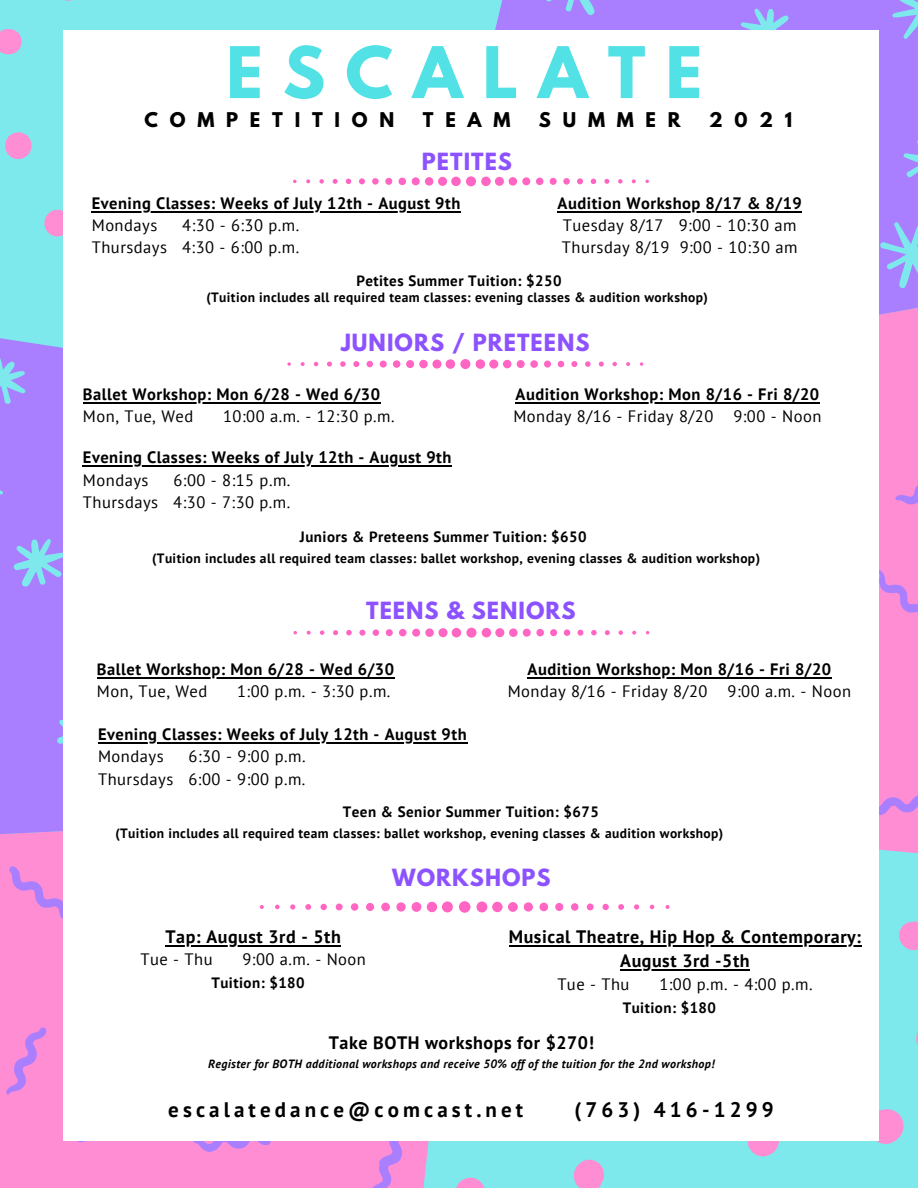
<style>
.page{position:relative;width:918px;height:1188px;background:#7ee9ec}
.page>*{position:absolute;margin:0;border:0;box-sizing:border-box;transform-origin:0 0}
.t1{font:700 63px "League Spartan";letter-spacing:.32em;color:#52e2e6}
.t2{font:700 21px "League Spartan";letter-spacing:.05em;color:#8c52ff}
.t3{font:700 21px "PT Sans";letter-spacing:.195em;color:#000}
.t4{font:700 18px/24px "PT Sans";letter-spacing:.03em;color:#000;text-align:center}
.t5{font:700 18px "League Spartan";letter-spacing:.655em;color:#000}
.t6{font:16.5px "PT Sans";letter-spacing:.03em;color:#000}
.t7{font:700 16.5px "PT Sans";letter-spacing:.03em;color:#000}
.t8{font:700 15px "PT Sans";letter-spacing:.03em;color:#000}
.t9{font:700 13.5px "PT Sans";letter-spacing:.03em;color:#000}
.t10{font:italic 700 12px "PT Sans";letter-spacing:.03em;color:#000}
</style>
<div class="page">
<div style="left:0;top:838px;width:429px;height:350px;background:#ff8dd3"></div>
<div style="left:878px;top:400px;width:40px;height:460px;background:#ff8dd3"></div>
<div style="left:0;top:326px;width:64px;height:512px;background:#a97eff"></div>
<svg style="left:495px;top:0;width:423px;height:400px;background:#b781f7"></svg>
<svg style="left:456px;top:1178px;width:28px;height:10px"></svg>
<svg style="left:748px;top:1141px;width:31px;height:15px"></svg>
<svg style="left:916px;top:1031px;width:2px;height:14px"></svg>
<svg style="left:899px;top:921px;width:19px;height:29px"></svg>
<svg style="left:574px;top:1160px;width:30px;height:28px"></svg>
<svg style="left:876px;top:1109px;width:28px;height:35px"></svg>
<svg style="left:44px;top:210px;width:20px;height:27px"></svg>
<svg style="left:5px;top:132px;width:26px;height:27px"></svg>
<svg style="left:0;top:29px;width:22px;height:26px"></svg>
<svg style="left:14px;top:539px;width:50px;height:48px"></svg>
<svg style="left:0;top:457px;width:3px;height:63px"></svg>
<svg style="left:57px;top:712px;width:7px;height:49px"></svg>
<svg style="left:0;top:356px;width:26px;height:48px"></svg>
<svg style="left:880px;top:222px;width:38px;height:67px"></svg>
<svg style="left:892px;top:0;width:26px;height:42px"></svg>
<svg style="left:903px;top:140px;width:15px;height:47px"></svg>
<svg style="left:740px;top:8px;width:52px;height:22px"></svg>
<svg style="left:540px;top:0;width:65px;height:15px"></svg>
<svg style="left:65px;top:1141px;width:70px;height:1px"></svg>
<svg style="left:371px;top:1141px;width:41px;height:47px;background:#e688df"></svg>
<svg style="left:0;top:915px;width:1px;height:39px"></svg>
<svg style="left:6px;top:1027px;width:41px;height:68px;background:#e989dd"></svg>
<svg style="left:194px;top:1141px;width:77px;height:11px"></svg>
<svg style="left:9px;top:866px;width:55px;height:54px;background:#ec8bdd"></svg>
<svg style="left:878px;top:795px;width:40px;height:20px"></svg>
<svg style="left:878px;top:570px;width:40px;height:59px;background:#ee8cdc"></svg>
<svg style="left:895px;top:470px;width:23px;height:34px"></svg>
<div style="left:64px;top:30px;width:814px;height:1111px;background:#fff"></div>
<svg style="left:293px;top:176px;width:356px;height:37px"></svg>
<svg style="left:259px;top:901px;width:411px;height:12px"></svg>
<svg style="left:287px;top:359px;width:356px;height:10px"></svg>
<svg style="left:293px;top:627px;width:357px;height:52px"></svg>
<hr style="left:92px;top:211px;width:369px;height:2px;background:#000">
<hr style="left:165px;top:945px;width:176px;height:2px;background:#000">
<hr style="left:509px;top:945px;width:353px;height:2px;background:#000">
<hr style="left:620px;top:969px;width:130px;height:2px;background:#000">
<hr style="left:558px;top:211px;width:244px;height:2px;background:#000">
<hr style="left:83px;top:465px;width:369px;height:2px;background:#000">
<hr style="left:83px;top:402px;width:298px;height:2px;background:#000">
<hr style="left:516px;top:402px;width:304px;height:2px;background:#000">
<hr style="left:98px;top:742px;width:369px;height:2px;background:#000">
<hr style="left:97px;top:677px;width:298px;height:2px;background:#000">
<hr style="left:528px;top:677px;width:304px;height:2px;background:#000">
<p class="t1" style="left:226px;top:41px;width:477px">ESCALATE</p>
<p class="t5" style="left:145px;top:110px;width:251px">COMPETITION</p>
<p class="t5" style="left:423px;top:110px;width:89px">TEAM</p>
<p class="t5" style="left:539px;top:110px;width:143px">SUMMER</p>
<p class="t5" style="left:709px;top:110px;width:84px">2021</p>
<p class="t2" style="left:422px;top:151px;width:92px">PETITES</p>
<p class="t7" style="left:92px;top:192px;width:370px">Evening Classes: Weeks of July 12th - August 9th</p>
<p class="t6" style="left:92px;top:215px;width:67px">Mondays</p>
<p class="t6" style="left:182px;top:215px;width:119px">4:30 - 6:30 p.m.</p>
<p class="t6" style="left:92px;top:237px;width:209px">Thursdays 4:30 - 6:00 p.m.</p>
<p class="t7" style="left:558px;top:192px;width:246px">Audition Workshop 8/17 &amp; 8/19</p>
<p class="t6" style="left:563px;top:215px;width:235px">Tuesday 8/17 9:00 - 10:30 am</p>
<p class="t6" style="left:562px;top:237px;width:237px">Thursday 8/19 9:00 - 10:30 am</p>
<p class="t8" style="left:356px;top:271px;width:207px">Petites Summer Tuition: $250</p>
<p class="t9" style="left:206px;top:288px;width:503px">(Tuition includes all required team classes: evening classes &amp; audition workshop)</p>
<p class="t2" style="left:341px;top:332px;width:250px">JUNIORS / PRETEENS</p>
<p class="t7" style="left:83px;top:383px;width:299px">Ballet Workshop: Mon 6/28 - Wed 6/30</p>
<p class="t6" style="left:83px;top:405px;width:112px">Mon, Tue, Wed</p>
<p class="t6" style="left:223px;top:405px;width:173px">10:00 a.m. - 12:30 p.m.</p>
<p class="t7" style="left:83px;top:447px;width:370px">Evening Classes: Weeks of July 12th - August 9th</p>
<p class="t6" style="left:83px;top:469px;width:67px">Mondays</p>
<p class="t6" style="left:173px;top:469px;width:119px">6:00 - 8:15 p.m.</p>
<p class="t6" style="left:83px;top:491px;width:209px">Thursdays 4:30 - 7:30 p.m.</p>
<p class="t7" style="left:516px;top:383px;width:305px">Audition Workshop: Mon 8/16 - Fri 8/20</p>
<p class="t6" style="left:513px;top:405px;width:309px">Monday 8/16 - Friday 8/20 9:00 - Noon</p>
<p class="t8" style="left:300px;top:526px;width:288px">Juniors &amp; Preteens Summer Tuition: $650</p>
<p class="t9" style="left:152px;top:549px;width:609px">(Tuition includes all required team classes: ballet workshop, evening classes &amp; audition workshop)</p>
<p class="t2" style="left:366px;top:600px;width:211px">TEENS &amp; SENIORS</p>
<p class="t7" style="left:97px;top:658px;width:299px">Ballet Workshop: Mon 6/28 - Wed 6/30</p>
<p class="t6" style="left:97px;top:680px;width:112px">Mon, Tue, Wed</p>
<p class="t6" style="left:237px;top:680px;width:155px">1:00 p.m. - 3:30 p.m.</p>
<p class="t7" style="left:98px;top:723px;width:370px">Evening Classes: Weeks of July 12th - August 9th</p>
<p class="t6" style="left:98px;top:746px;width:67px">Mondays</p>
<p class="t6" style="left:189px;top:746px;width:119px">6:30 - 9:00 p.m.</p>
<p class="t6" style="left:98px;top:768px;width:209px">Thursdays 6:00 - 9:00 p.m.</p>
<p class="t7" style="left:528px;top:658px;width:305px">Audition Workshop: Mon 8/16 - Fri 8/20</p>
<p class="t6" style="left:508px;top:680px;width:345px">Monday 8/16 - Friday 8/20 9:00 a.m. - Noon</p>
<p class="t8" style="left:343px;top:802px;width:258px">Teen &amp; Senior Summer Tuition: $675</p>
<p class="t9" style="left:115px;top:825px;width:609px">(Tuition includes all required team classes: ballet workshop, evening classes &amp; audition workshop)</p>
<p class="t4" style="left:165px;top:925px;width:177px">Tap: August 3rd - 5th</p>
<p class="t6" style="left:140px;top:949px;width:74px">Tue - Thu</p>
<p class="t6" style="left:242px;top:949px;width:125px">9:00 a.m. - Noon</p>
<p class="t8" style="left:211px;top:973px;width:95px">Tuition: $180</p>
<p class="t2" style="left:392px;top:867px;width:160px">WORKSHOPS</p>
<p class="t4" style="left:509px;top:925px;width:354px">Musical Theatre, Hip Hop &amp; Contemporary:<br>August 3rd -5th</p>
<p class="t6" style="left:557px;top:973px;width:74px">Tue - Thu</p>
<p class="t6" style="left:659px;top:973px;width:155px">1:00 p.m. - 4:00 p.m.</p>
<p class="t8" style="left:623px;top:998px;width:95px">Tuition: $180</p>
<p class="t4" style="left:329px;top:1030px;width:267px">Take BOTH workshops for $270!</p>
<p class="t10" style="left:208px;top:1056px;width:508px">Register for BOTH additional workshops and receive 50% off of the tuition for the 2nd workshop!</p>
<p class="t3" style="left:168px;top:1095px;width:357px">escalatedance@comcast.net</p>
<p class="t3" style="left:575px;top:1095px;width:201px">(763) 416-1299</p>
</div>
